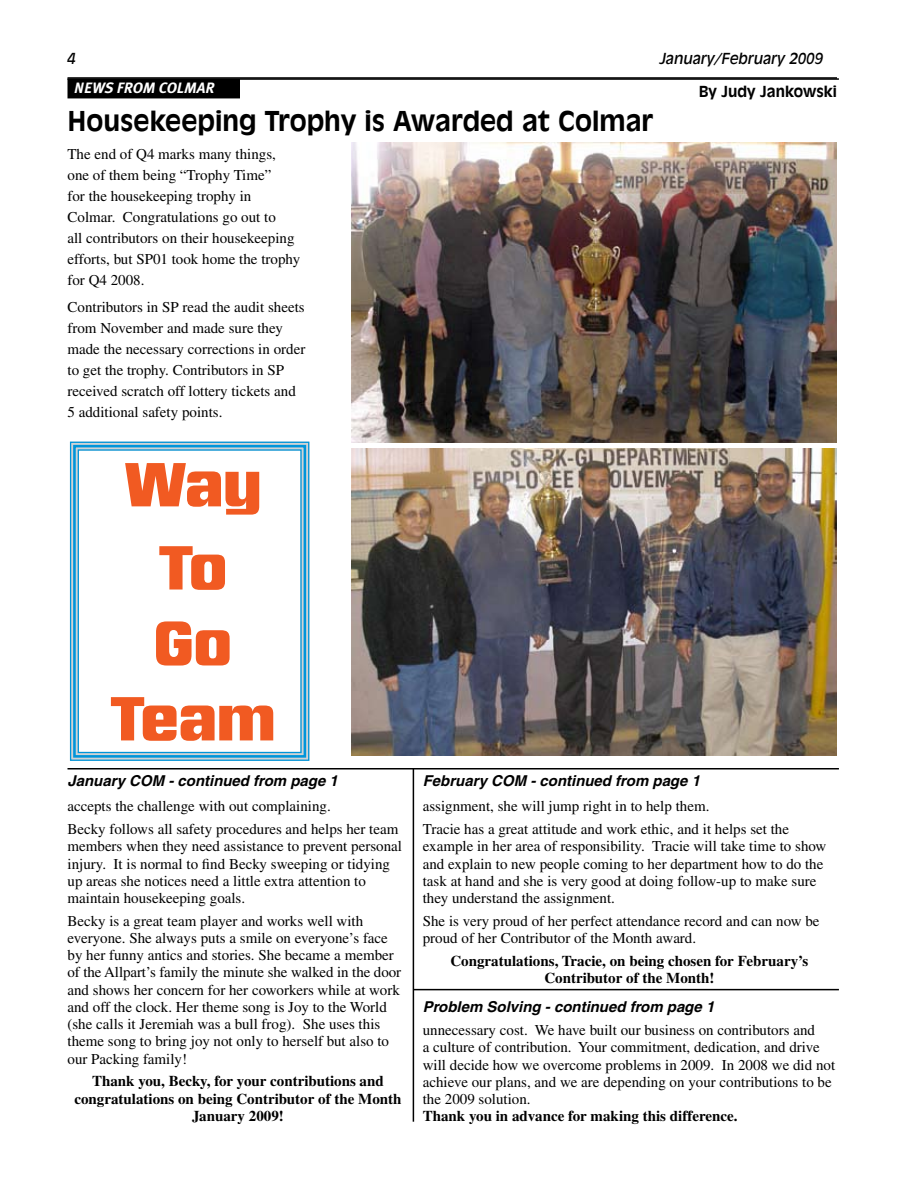
<style>
.page{position:relative;width:918px;height:1188px;background:#fff}
.page>*{position:absolute;margin:0;border:0;box-sizing:border-box;transform-origin:0 0}
.t1{font:700 27px "Incised 901 BT";color:#000}
.t2{font:15px/17.2px "Times";color:#000}
.t3{font:700 15px/17.2px "Times";color:#000;text-align:center}
.t4{font:italic 700 15px "Helvetica";color:#000}
.t5{font:italic 15px "Incised 901 BT";color:#000}
.t6{font:700 15px "Incised 901 BT";color:#000}
.t7{font:italic 700 15px "Meta Plus";letter-spacing:-.005em;color:#fff}
</style>
<div class="page">
<hr style="left:68px;top:77px;width:769px;height:2px;background:#000">
<div style="left:68px;top:79px;width:172px;height:19px;background:#000"></div>
<hr style="left:68px;top:78px;width:771px;height:2px;background:#000">
<img style="left:351px;top:142px;width:486px;height:300px">
<img style="left:351px;top:449px;width:486px;height:307px">
<svg style="left:69px;top:441px;width:241px;height:320px"></svg>
<div style="left:73px;top:445px;width:233px;height:313px;border:3px solid #0095da"></div>
<div style="left:78px;top:449px;width:224px;height:304px;border:1px solid #0095da"></div>
<svg style="left:125px;top:463px;width:134px;height:52px"></svg>
<svg style="left:159px;top:546px;width:66px;height:44px"></svg>
<svg style="left:156px;top:621px;width:74px;height:45px"></svg>
<svg style="left:111px;top:697px;width:162px;height:44px"></svg>
<hr style="left:68px;top:768px;width:771px;height:2px;background:#000">
<hr style="left:413px;top:989px;width:426px;height:1px;background:#000">
<hr style="left:413px;top:769px;width:1px;height:353px;background:#000">
<p class="t5" style="left:68px;top:50px;width:10px">4</p>
<p class="t5" style="left:660px;top:50px;width:165px">January/February 2009</p>
<p class="t6" style="left:699px;top:82px;width:140px">By Judy Jankowski</p>
<h1 class="t1" style="left:68px;top:105px;width:587px">Housekeeping Trophy is Awarded at Colmar</h1>
<p class="t7" style="left:74px;top:79px;width:104px">NEWS FROM COLMAR</p>
<p class="t2" style="left:68px;top:144px;width:234px;line-height:21px">The end of Q4 marks many things, one of them being “Trophy Time”<br>for the housekeeping trophy in<br>Colmar. Congratulations go out to<br>all contributors on their housekeeping efforts, but SP01 took home the trophy for Q4 2008.</p>
<p class="t2" style="left:68px;top:296px;width:239px;line-height:21px">Contributors in SP read the audit sheets from November and made sure they made the necessary corrections in order to get the trophy. Contributors in SP received scratch off lottery tickets and 5 additional safety points.</p>
<p class="t4" style="left:68px;top:771px;width:272px">January COM - continued from page 1</p>
<p class="t2" style="left:68px;top:795px;width:332px;line-height:22.6px">accepts the challenge with out complaining.<br>Becky follows all safety procedures and helps her team</p>
<p class="t2" style="left:68px;top:838px;width:336px">members when they need assistance to prevent personal injury. It is normal to find Becky sweeping or tidying up areas she notices need a little extra attention to maintain housekeeping goals.</p>
<p class="t2" style="left:68px;top:912px;width:335px">Becky is a great team player and works well with everyone. She always puts a smile on everyone’s face by her funny antics and stories. She became a member of the Allpart’s family the minute she walked in the door and shows her concern for her coworkers while at work and off the clock. Her theme song is Joy to the World (she calls it Jeremiah was a bull frog). She uses this theme song to bring joy not only to herself but also to our Packing family!</p>
<p class="t3" style="left:74px;top:1072px;width:329px">Thank you, Becky, for your contributions and congratulations on being Contributor of the Month<br>January 2009!</p>
<p class="t4" style="left:423px;top:771px;width:279px">February COM - continued from page 1</p>
<p class="t2" style="left:423px;top:795px;width:368px;line-height:22.6px">assignment, she will jump right in to help them.<br>Tracie has a great attitude and work ethic, and it helps set the</p>
<p class="t2" style="left:423px;top:838px;width:405px">example in her area of responsibility. Tracie will take time to show and explain to new people coming to her department how to do the task at hand and she is very good at doing follow-up to make sure they understand the assignment.</p>
<p class="t2" style="left:423px;top:912px;width:398px">She is very proud of her perfect attendance record and can now be proud of her Contributor of the Month award.</p>
<p class="t3" style="left:450px;top:952px;width:359px">Congratulations, Tracie, on being chosen for February’s<br>Contributor of the Month!</p>
<p class="t4" style="left:423px;top:998px;width:293px">Problem Solving - continued from page 1</p>
<p class="t2" style="left:423px;top:1021px;width:414px">unnecessary cost. We have built our business on contributors and<br>a culture of contribution. Your commitment, dedication, and drive will decide how we overcome problems in 2009. In 2008 we did not achieve our plans, and we are depending on your contributions to be the 2009 solution.</p>
<p class="t3" style="left:423px;top:1107px;width:316px">Thank you in advance for making this difference.</p>
</div>
